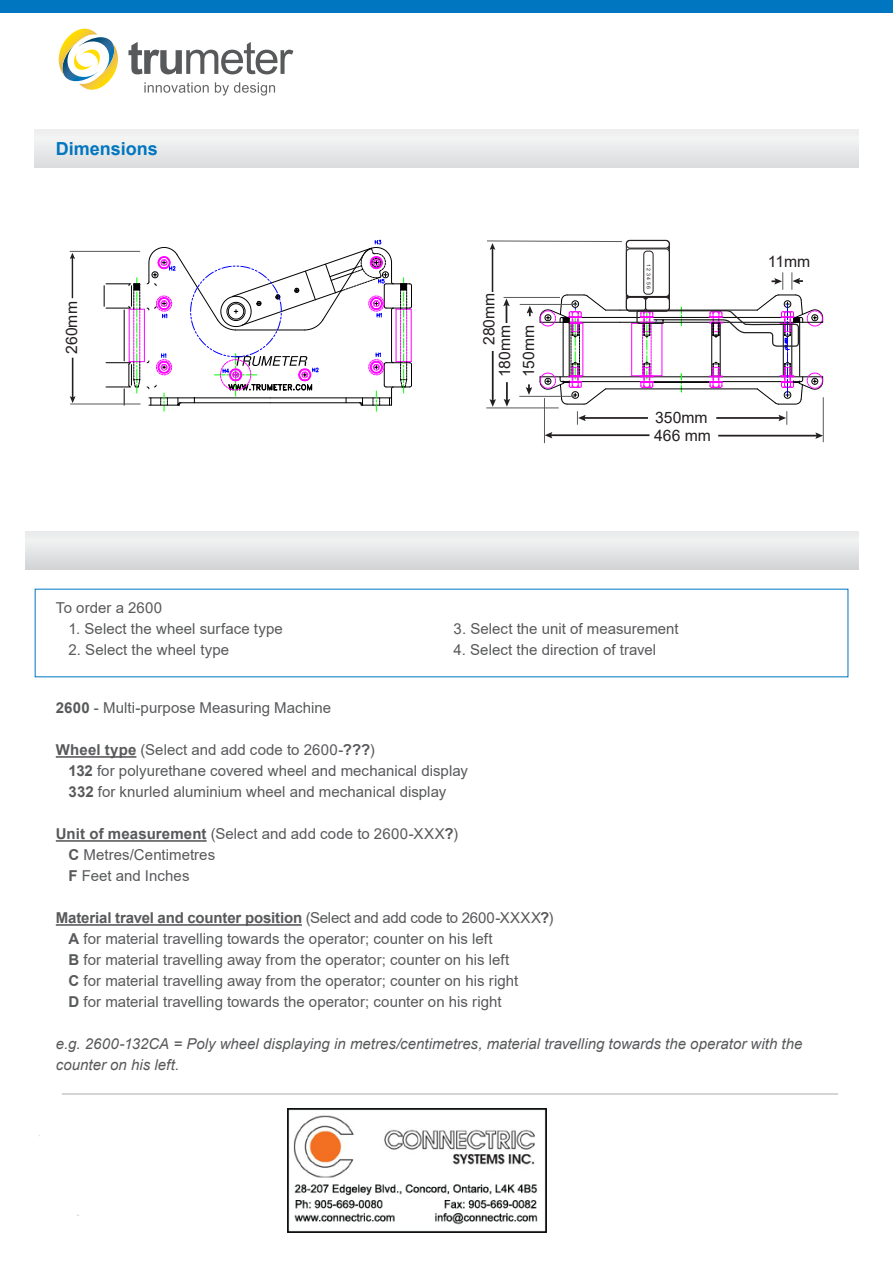
<style>
.page{position:relative;width:893px;height:1263px;background:#fff}
.page>*{position:absolute;margin:0;border:0;box-sizing:border-box;transform-origin:0 0}
.t1{font:700 18px "Arial";color:#0076c0}
.t2{font:15.75px/17.4px "Arial";color:#231f20}
.t3{font:15px/21px "Arial";letter-spacing:.005em;color:#58595b}
.t4{font:italic 15px/21px "Arial";color:#58595b}
.t5{font:5.25px "Arial";letter-spacing:.3em;color:#231f20}
.s1{font-weight:700}
</style>
<div class="page">
<div style="left:0;top:0;width:893px;height:12px;background:#0076c0"></div>
<div style="left:26px;top:531px;width:833px;height:38px;background:linear-gradient(to bottom,#f4f4f4,#d6d7d9)"></div>
<hr style="left:62px;top:1094px;width:776px;height:1px;background:#58595b">
<svg style="left:58px;top:29px;width:235px;height:67px"></svg>
<div style="left:34px;top:129px;width:825px;height:38px;background:linear-gradient(to right,#e9eaea,#e9eaea)"></div>
<svg style="left:491px;top:248px;width:176px;height:75px"></svg>
<svg style="left:104px;top:240px;width:308px;height:171px"></svg>
<hr style="left:70px;top:404px;width:71px;height:1px;background:#58595b">
<hr style="left:70px;top:251px;width:70px;height:1px;background:#58595b">
<hr style="left:72px;top:358px;width:1px;height:40px;background:#231f20">
<svg style="left:70px;top:396px;width:6px;height:7px"></svg>
<hr style="left:72px;top:257px;width:1px;height:41px;background:#231f20">
<svg style="left:70px;top:253px;width:5px;height:6px"></svg>
<hr style="left:504px;top:297px;width:56px;height:1px;background:#58595b">
<hr style="left:520px;top:304px;width:56px;height:1px;background:#58595b">
<hr style="left:519px;top:396px;width:57px;height:1px;background:#58595b">
<hr style="left:486px;top:407px;width:73px;height:1px;background:#58595b">
<hr style="left:544px;top:398px;width:1px;height:45px;background:#58595b">
<hr style="left:823px;top:397px;width:1px;height:45px;background:#58595b">
<hr style="left:550px;top:434px;width:99px;height:2px;background:#231f20">
<svg style="left:545px;top:432px;width:7px;height:6px"></svg>
<hr style="left:718px;top:435px;width:100px;height:1px;background:#231f20">
<svg style="left:815px;top:432px;width:8px;height:7px"></svg>
<hr style="left:583px;top:417px;width:65px;height:2px;background:#231f20">
<hr style="left:716px;top:417px;width:65px;height:2px;background:#231f20">
<svg style="left:577px;top:411px;width:9px;height:14px"></svg>
<svg style="left:778px;top:411px;width:9px;height:14px"></svg>
<hr style="left:492px;top:351px;width:2px;height:51px;background:#231f20">
<svg style="left:489px;top:399px;width:7px;height:8px"></svg>
<hr style="left:492px;top:248px;width:1px;height:44px;background:#231f20">
<svg style="left:487px;top:240px;width:136px;height:10px"></svg>
<svg style="left:504px;top:382px;width:6px;height:25px"></svg>
<svg style="left:503px;top:299px;width:7px;height:24px"></svg>
<svg style="left:526px;top:384px;width:6px;height:11px"></svg>
<svg style="left:527px;top:306px;width:6px;height:10px"></svg>
<div style="left:643px;top:251px;width:10px;height:43px;border:1px solid #231f20;border-radius:3px"></div>
<div style="left:626px;top:240px;width:44px;height:8px;border:1px solid #231f20;border-radius:4px"></div>
<div style="left:626px;top:249px;width:44px;height:48px;border:1px solid #231f20;border-radius:3px"></div>
<svg style="left:540px;top:272px;width:283px;height:133px"></svg>
<hr style="left:56px;top:756px;width:80px;height:2px;background:#58595b">
<hr style="left:56px;top:840px;width:151px;height:2px;background:#58595b">
<hr style="left:56px;top:924px;width:246px;height:2px;background:#58595b">
<img style="left:288px;top:1109px;width:258px;height:124px">
<p class="t1" style="left:56px;top:136px;width:104px">Dimensions</p>
<p class="t2" style="left:63px;top:354px;width:54px;rotate:-90deg">260mm</p>
<p class="t3" style="left:56px;top:597px;width:108px">To order a 2600</p>
<p class="t3" style="left:69px;top:618px;width:216px">1. Select the wheel surface type</p>
<p class="t3" style="left:69px;top:639px;width:162px">2. Select the wheel type</p>
<p class="t2" style="left:481px;top:377px;width:86px;line-height:15.8px;text-indent:32px;rotate:-90deg">280mm<br>180mm</p>
<p class="t2" style="left:520px;top:377px;width:54px;rotate:-90deg">150mm</p>
<p class="t5" style="left:652px;top:264px;width:27px;rotate:90deg">123456</p>
<p class="t2" style="left:654px;top:409px;width:58px">350mm<br>466 mm</p>
<p class="t2" style="left:768px;top:253px;width:44px">11mm</p>
<p class="t3" style="left:454px;top:618px;width:227px">3. Select the unit of measurement</p>
<p class="t3" style="left:454px;top:639px;width:204px">4. Select the direction of travel</p>
<p class="t3" style="left:56px;top:697px;width:277px"><span class="s1">2600</span> - Multi-purpose Measuring Machine</p>
<p class="t3" style="left:69px;top:739px;width:401px;text-indent:-13px"><span class="s1">Wheel type</span> (Select and add code to 2600-<span class="s1">???</span>)<br><span class="s1">132</span> for polyurethane covered wheel and mechanical display<br><span class="s1">332</span> for knurled aluminium wheel and mechanical display</p>
<p class="t3" style="left:69px;top:823px;width:391px;text-indent:-13px"><span class="s1">Unit of measurement</span> (Select and add code to 2600-XXX<span class="s1">?</span>)<br><span class="s1">C</span> Metres/Centimetres<br><span class="s1">F</span> Feet and Inches</p>
<p class="t3" style="left:69px;top:907px;width:486px;text-indent:-13px"><span class="s1">Material travel and counter position</span> (Select and add code to 2600-XXXX<span class="s1">?</span>)<br><span class="s1">A</span> for material travelling towards the operator; counter on his left<br><span class="s1">B</span> for material travelling away from the operator; counter on his left<br><span class="s1">C</span> for material travelling away from the operator; counter on his right<br><span class="s1">D</span> for material travelling towards the operator; counter on his right</p>
<p class="t4" style="left:56px;top:1034px;width:748px">e.g. 2600-132CA = Poly wheel displaying in metres/centimetres, material travelling towards the operator with the counter on his left.</p>
</div>
